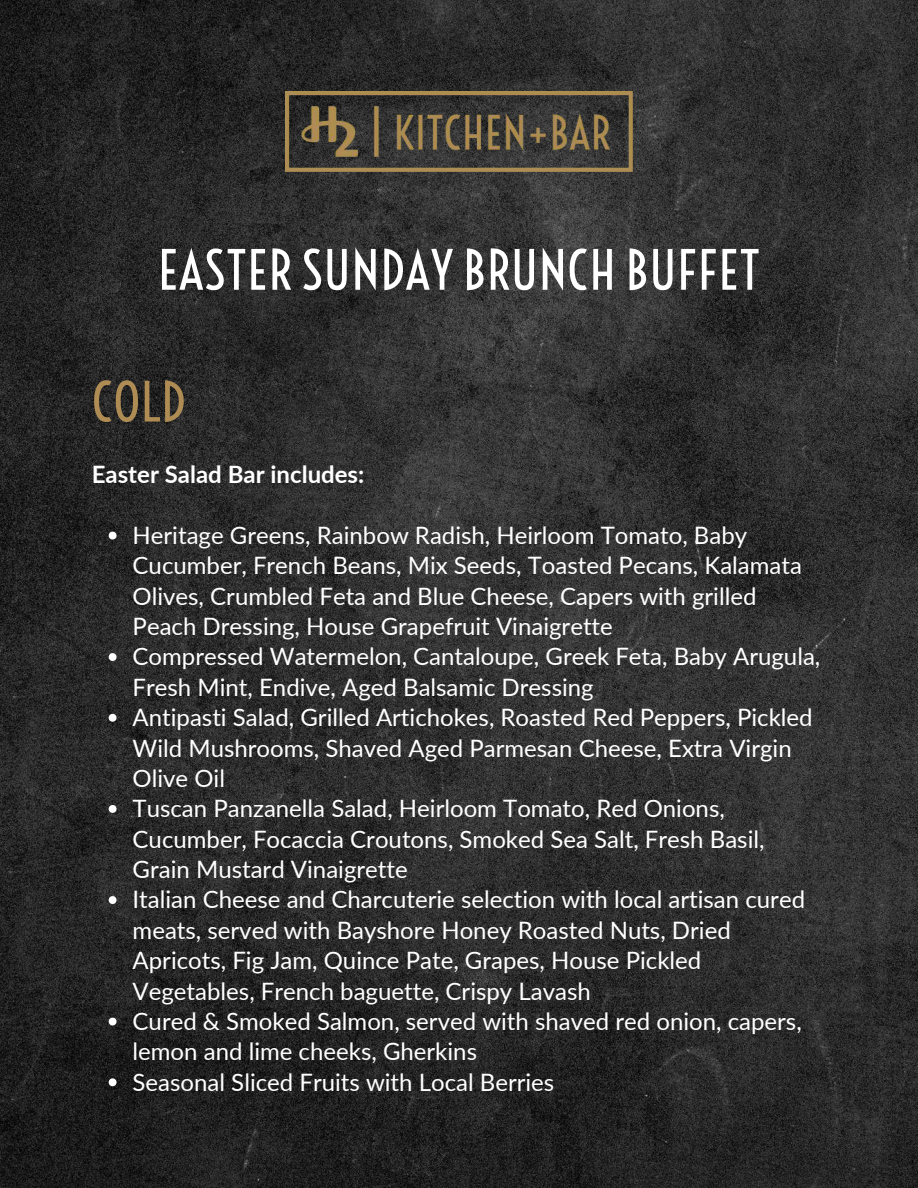
<style>
.page{position:relative;width:918px;height:1188px;background:#fff}
.page>*{position:absolute;margin:0;border:0;box-sizing:border-box;transform-origin:0 0}
.t1{font:52.5px "Voltaire";color:#fff}
.t2{font:52.5px "Voltaire";color:#ae8c54}
.t3{font:24px/30.3px "Lato";color:#fff}
.t4{font:700 24px "Lato";color:#fff}
</style>
<div class="page">
<img style="left:0;top:0;width:918px;height:1188px">
<svg style="left:109px;top:532px;width:8px;height:7px"></svg>
<svg style="left:109px;top:653px;width:8px;height:8px"></svg>
<svg style="left:109px;top:714px;width:8px;height:8px"></svg>
<svg style="left:109px;top:805px;width:8px;height:8px"></svg>
<svg style="left:109px;top:896px;width:8px;height:8px"></svg>
<svg style="left:109px;top:1018px;width:8px;height:7px"></svg>
<svg style="left:109px;top:1078px;width:8px;height:8px"></svg>
<img style="left:285px;top:92px;width:348px;height:80px">
<h1 class="t1" style="left:158px;top:238px;width:604px">EASTER SUNDAY BRUNCH BUFFET</h1>
<h1 class="t2" style="left:92px;top:370px;width:96px">COLD</h1>
<p class="t4" style="left:92px;top:460px;width:274px">Easter Salad Bar includes:</p>
<p class="t3" style="left:133px;top:520px;width:689px">Heritage Greens, Rainbow Radish, Heirloom Tomato, Baby Cucumber, French Beans, Mix Seeds, Toasted Pecans, Kalamata Olives, Crumbled Feta and Blue Cheese, Capers with grilled Peach Dressing, House Grapefruit Vinaigrette<br>Compressed Watermelon, Cantaloupe, Greek Feta, Baby Arugula, Fresh Mint, Endive, Aged Balsamic Dressing<br>Antipasti Salad, Grilled Artichokes, Roasted Red Peppers, Pickled Wild Mushrooms, Shaved Aged Parmesan Cheese, Extra Virgin Olive Oil<br>Tuscan Panzanella Salad, Heirloom Tomato, Red Onions, Cucumber, Focaccia Croutons, Smoked Sea Salt, Fresh Basil, Grain Mustard Vinaigrette<br>Italian Cheese and Charcuterie selection with local artisan cured meats, served with Bayshore Honey Roasted Nuts, Dried Apricots, Fig Jam, Quince Pate, Grapes, House Pickled Vegetables, French baguette, Crispy Lavash<br>Cured &amp; Smoked Salmon, served with shaved red onion, capers, lemon and lime cheeks, Gherkins<br>Seasonal Sliced Fruits with Local Berries</p>
</div>
